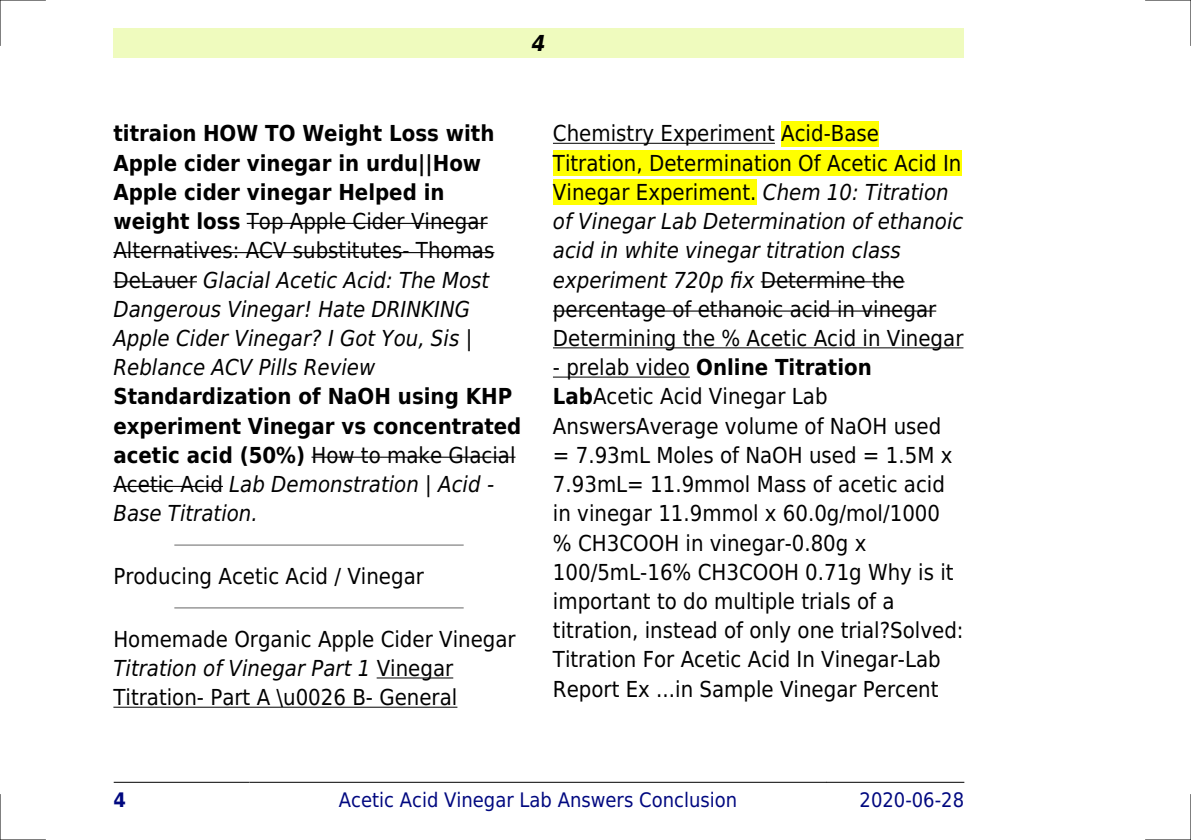
<style>
.page{position:relative;width:1191px;height:840px;background:#fff}
.page>*{position:absolute;margin:0;border:0;box-sizing:border-box;transform-origin:0 0}
.t1{font:22px/29.2px "DejaVu Sans Condensed";color:#000}
.t2{font:italic 22px/29.2px "DejaVu Sans Condensed";color:#000}
.t3{font:700 22px/29.2px "DejaVu Sans Condensed";color:#000}
.t4{font:italic 700 22px "DejaVu Sans Condensed";color:#000}
.t5{font:20px "DejaVu Sans Condensed";color:#000880}
.t6{font:700 20px "DejaVu Sans Condensed";color:#000880}
.s1{font-weight:700;font-style:normal}
.s2{font-style:normal}
.s3{font-weight:400}
.s4{font-weight:400;font-style:italic}
.s5{font-style:italic}
.s6{font-weight:700}
</style>
<div class="page">
<div style="left:113px;top:28px;width:851px;height:30px;background:#effbbe"></div>
<hr style="left:114px;top:781px;width:135px;height:1px;background:#000">
<hr style="left:250px;top:781px;width:576px;height:1px;background:#000">
<hr style="left:826px;top:781px;width:138px;height:1px;background:#000">
<hr style="left:247px;top:223px;width:240px;height:1px;background:#000">
<hr style="left:113px;top:252px;width:381px;height:1px;background:#000">
<hr style="left:113px;top:281px;width:84px;height:1px;background:#000">
<hr style="left:311px;top:456px;width:204px;height:1px;background:#000">
<hr style="left:113px;top:485px;width:110px;height:1px;background:#000">
<hr style="left:175px;top:544px;width:288px;height:1px;background:#999">
<hr style="left:175px;top:606px;width:288px;height:2px;background:#999">
<hr style="left:377px;top:677px;width:76px;height:1px;background:#000">
<hr style="left:113px;top:706px;width:344px;height:1px;background:#000">
<hr style="left:553px;top:143px;width:222px;height:1px;background:#000">
<div style="left:781px;top:121px;width:98px;height:25px;background:#ff0"></div>
<div style="left:553px;top:150px;width:408px;height:26px;background:#ff0"></div>
<div style="left:553px;top:179px;width:203px;height:26px;background:#ff0"></div>
<hr style="left:760px;top:281px;width:144px;height:1px;background:#000">
<hr style="left:553px;top:310px;width:383px;height:1px;background:#000">
<hr style="left:553px;top:347px;width:410px;height:1px;background:#000">
<hr style="left:553px;top:376px;width:137px;height:1px;background:#000">
<hr style="left:0;top:0;width:45px;height:1px;background:#000">
<hr style="left:1145px;top:0;width:46px;height:1px;background:#000">
<hr style="left:0;top:839px;width:45px;height:1px;background:#000">
<hr style="left:1145px;top:839px;width:46px;height:1px;background:#000">
<hr style="left:0;top:0;width:1px;height:45px;background:#000">
<hr style="left:0;top:794px;width:1px;height:45px;background:#000">
<hr style="left:1190px;top:0;width:1px;height:45px;background:#000">
<hr style="left:1190px;top:794px;width:1px;height:45px;background:#000">
<p class="t4" style="left:532px;top:30px;width:15px">4</p>
<p class="t2" style="left:113px;top:119px;width:382px"><span class="s1">titraion HOW TO Weight Loss with Apple cider vinegar in urdu||How Apple cider vinegar Helped in weight loss</span> <span class="s2">Top Apple Cider Vinegar Alternatives: ACV substitutes- Thomas DeLauer</span> Glacial Acetic Acid: The Most Dangerous Vinegar! Hate DRINKING Apple Cider Vinegar? I Got You, Sis | Reblance ACV Pills Review</p>
<p class="t3" style="left:113px;top:382px;width:409px">Standardization of NaOH using KHP experiment Vinegar vs concentrated acetic acid (50%) <span class="s3">How to make Glacial<br>Acetic Acid</span> <span class="s4">Lab Demonstration | Acid -<br>Base Titration.</span></p>
<p class="t1" style="left:113px;top:561px;width:312px">Producing Acetic Acid / Vinegar</p>
<p class="t1" style="left:113px;top:624px;width:404px">Homemade Organic Apple Cider Vinegar<br><span class="s5">Titration of Vinegar Part 1</span> Vinegar<br>Titration- Part A \u0026 B- General</p>
<p class="t1" style="left:553px;top:119px;width:412px">Chemistry Experiment Acid-Base Titration, Determination Of Acetic Acid In Vinegar Experiment. <span class="s5">Chem 10: Titration of Vinegar Lab Determination of ethanoic acid in white vinegar titration class experiment 720p fix</span> Determine the percentage of ethanoic acid in vinegar Determining the % Acetic Acid in Vinegar</p>
<p class="t1" style="left:553px;top:353px;width:412px">- prelab video <span class="s6">Online Titration Lab</span>Acetic Acid Vinegar Lab AnswersAverage volume of NaOH used<br>= 7.93mL Moles of NaOH used = 1.5M x 7.93mL= 11.9mmol Mass of acetic acid in vinegar 11.9mmol x 60.0g/mol/1000 % CH3COOH in vinegar-0.80g x 100/5mL-16% CH3COOH 0.71g Why is it important to do multiple trials of a titration, instead of only one trial?Solved:<br>Titration For Acetic Acid In Vinegar-Lab Report Ex ...in Sample Vinegar Percent</p>
<p class="t6" style="left:113px;top:787px;width:14px">4</p>
<p class="t5" style="left:339px;top:787px;width:400px">Acetic Acid Vinegar Lab Answers Conclusion</p>
<p class="t5" style="left:859px;top:787px;width:106px">2020-06-28</p>
</div>
